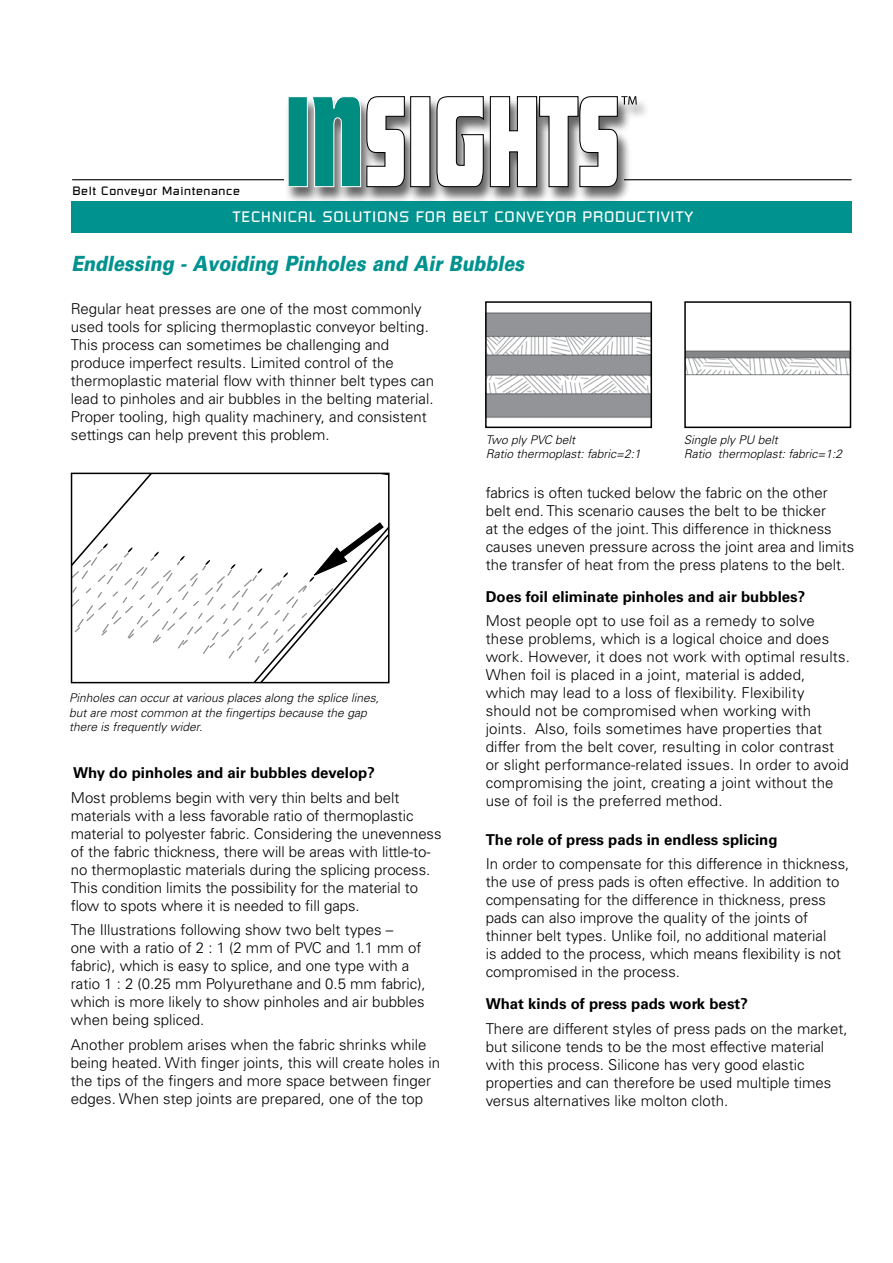
<style>
.page{position:relative;width:893px;height:1263px;background:#fff}
.page>*{position:absolute;margin:0;border:0;box-sizing:border-box;transform-origin:0 0}
.t1{font:italic 900 21px "Univers LT Std";color:#00928f;scale:.85 1}
.t2{font:300 15px/18px "Univers LT Std";color:#000}
.t3{font:700 15px "Univers LT Std";color:#000}
.t4{font:15px "Russell Square";letter-spacing:.05em;color:#fff}
.t5{font:italic 300 12px/14.4px "Univers LT Std";color:#000}
.t6{font:12px "Russell Square";letter-spacing:.05em;color:#000}
</style>
<div class="page">
<hr style="left:72px;top:179px;width:779px;height:1px;background:#000">
<div style="left:71px;top:202px;width:780px;height:31px;background:#00928f"></div>
<div style="left:285px;top:97px;width:365px;height:107px;background:#000;opacity:.6"></div>
<div style="left:288px;top:97px;width:19px;height:90px;background:#008d81"></div>
<div style="left:288px;top:96px;width:20px;height:91px;border:1px solid #fff"></div>
<svg style="left:311px;top:96px;width:94px;height:92px"></svg>
<div style="left:411px;top:97px;width:19px;height:90px;background:#fff"></div>
<div style="left:410px;top:96px;width:20px;height:91px;border:1px solid #000"></div>
<svg style="left:436px;top:96px;width:201px;height:92px"></svg>
<img style="left:687px;top:350px;width:161px;height:26px">
<div style="left:684px;top:301px;width:167px;height:127px;border:2px solid #000"></div>
<img style="left:488px;top:312px;width:161px;height:106px">
<div style="left:485px;top:301px;width:167px;height:127px;border:2px solid #000"></div>
<svg style="left:74px;top:521px;width:310px;height:147px"></svg>
<div style="left:71px;top:473px;width:319px;height:210px;border:2px solid #000"></div>
<p class="t6" style="left:72px;top:183px;width:169px">Belt Conveyor Maintenance</p>
<p class="t4" style="left:232px;top:208px;width:462px">TECHNICAL SOLUTIONS FOR BELT CONVEYOR PRODUCTIVITY</p>
<h1 class="t1" style="left:71px;top:250px;width:534px">Endlessing - Avoiding Pinholes and Air Bubbles</h1>
<p class="t2" style="left:71px;top:300px;width:365px">Regular heat presses are one of the most commonly used tools for splicing thermoplastic conveyor belting.<br>This process can sometimes be challenging and produce imperfect results. Limited control of the thermoplastic material flow with thinner belt types can lead to pinholes and air bubbles in the belting material.<br>Proper tooling, high quality machinery, and consistent settings can help prevent this problem.</p>
<p class="t5" style="left:684px;top:432px;width:160px">Single ply PU belt<br>Ratio thermoplast: fabric=1:2</p>
<p class="t5" style="left:486px;top:433px;width:156px">Two ply PVC belt<br>Ratio thermoplast: fabric=2:1</p>
<p class="t5" style="left:69px;top:691px;width:311px">Pinholes can occur at various places along the splice lines, but are most common at the fingertips because the gap there is frequently wider.</p>
<p class="t3" style="left:73px;top:764px;width:303px">Why do pinholes and air bubbles develop?</p>
<p class="t2" style="left:71px;top:788px;width:372px">Most problems begin with very thin belts and belt materials with a less favorable ratio of thermoplastic material to polyester fabric. Considering the unevenness of the fabric thickness, there will be areas with little-to&shy;no thermoplastic materials during the splicing process.<br>This condition limits the possibility for the material to flow to spots where it is needed to fill gaps.</p>
<p class="t2" style="left:71px;top:921px;width:356px">The Illustrations following show two belt types –<br>one with a ratio of 2 : 1 (2 mm of PVC and 1.1 mm of fabric), which is easy to splice, and one type with a ratio 1 : 2 (0.25 mm Polyurethane and 0.5 mm fabric), which is more likely to show pinholes and air bubbles when being spliced.</p>
<p class="t2" style="left:71px;top:1036px;width:371px">Another problem arises when the fabric shrinks while being heated. With finger joints, this will create holes in the tips of the fingers and more space between finger edges. When step joints are prepared, one of the top</p>
<p class="t2" style="left:486px;top:484px;width:370px">fabrics is often tucked below the fabric on the other belt end. This scenario causes the belt to be thicker<br>at the edges of the joint. This difference in thickness causes uneven pressure across the joint area and limits the transfer of heat from the press platens to the belt.</p>
<p class="t3" style="left:486px;top:587px;width:321px">Does foil eliminate pinholes and air bubbles?</p>
<p class="t2" style="left:486px;top:612px;width:366px">Most people opt to use foil as a remedy to solve these problems, which is a logical choice and does work. However, it does not work with optimal results.<br>When foil is placed in a joint, material is added,<br>which may lead to a loss of flexibility. Flexibility should not be compromised when working with joints. Also, foils sometimes have properties that differ from the belt cover, resulting in color contrast or slight performance-related issues. In order to avoid compromising the joint, creating a joint without the use of foil is the preferred method.</p>
<p class="t3" style="left:486px;top:830px;width:293px">The role of press pads in endless splicing</p>
<p class="t2" style="left:486px;top:855px;width:365px">In order to compensate for this difference in thickness, the use of press pads is often effective. In addition to compensating for the difference in thickness, press pads can also improve the quality of the joints of thinner belt types. Unlike foil, no additional material<br>is added to the process, which means flexibility is not compromised in the process.</p>
<p class="t3" style="left:486px;top:995px;width:264px">What kinds of press pads work best?</p>
<p class="t2" style="left:486px;top:1019px;width:363px">There are different styles of press pads on the market, but silicone tends to be the most effective material with this process. Silicone has very good elastic properties and can therefore be used multiple times versus alternatives like molton cloth.</p>
</div>
